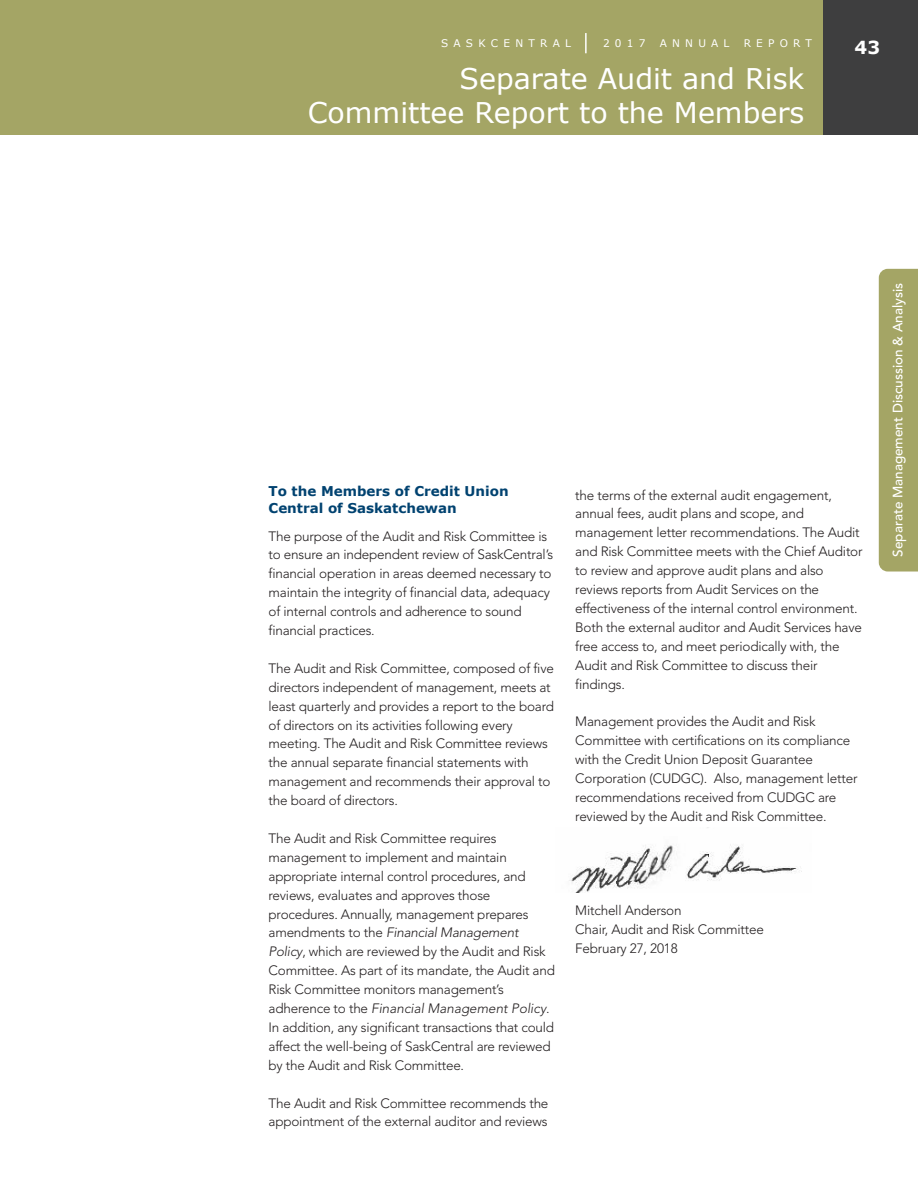
<style>
.page{position:relative;width:918px;height:1188px;background:#fff}
.page>*{position:absolute;margin:0;border:0;box-sizing:border-box;transform-origin:0 0}
.t1{font:28.5px/34.2px "Verdana";color:#fff;text-align:right}
.t2{font:700 18px "Verdana";color:#fff}
.t3{font:300 13.5px/18.9px "Avenir";letter-spacing:-.015em;color:#231f20}
.t4{font:700 13.5px/16.4px "Verdana";color:#004270}
.t5{font:500 13.5px "Avenir";color:#fff}
.t6{font:10.5px "Verdana";letter-spacing:.5em;color:#fff}
.s1{font-style:italic}
</style>
<div class="page">
<div style="left:0;top:0;width:824px;height:135px;background:#a4a565"></div>
<div style="left:824px;top:0;width:94px;height:135px;background:#3e3e3f"></div>
<hr style="left:585px;top:33px;width:2px;height:20px;background:#fff">
<img style="left:569px;top:844px;width:233px;height:49px">
<div style="left:879px;top:269px;width:39px;height:303px;background:#a4a565"></div>
<p class="t6" style="left:441px;top:37px;width:131px">SASKCENTRAL</p>
<p class="t6" style="left:603px;top:37px;width:44px">2017</p>
<p class="t6" style="left:660px;top:37px;width:71px">ANNUAL</p>
<p class="t6" style="left:744px;top:37px;width:70px">REPORT</p>
<h1 class="t1" style="left:308px;top:60px;width:498px">Separate Audit and Risk<br>Committee Report to the Members</h1>
<h2 class="t2" style="left:855px;top:36px;width:27px">43</h2>
<p class="t4" style="left:269px;top:483px;width:242px">To the Members of Credit Union<br>Central of Saskatchewan</p>
<p class="t3" style="left:269px;top:526px;width:286px">The purpose of the Audit and Risk Committee is to ensure an independent review of SaskCentral’s financial operation in areas deemed necessary to maintain the integrity of financial data, adequacy of internal controls and adherence to sound financial practices.</p>
<p class="t3" style="left:269px;top:659px;width:287px">The Audit and Risk Committee, composed of five directors independent of management, meets at least quarterly and provides a report to the board of directors on its activities following every meeting. The Audit and Risk Committee reviews the annual separate financial statements with management and recommends their approval to the board of directors.</p>
<p class="t3" style="left:269px;top:829px;width:288px">The Audit and Risk Committee requires management to implement and maintain appropriate internal control procedures, and reviews, evaluates and approves those procedures. Annually, management prepares amendments to the <span class="s1">Financial Management Policy</span>, which are reviewed by the Audit and Risk Committee. As part of its mandate, the Audit and Risk Committee monitors management’s adherence to the <span class="s1">Financial Management Policy</span>.<br>In addition, any significant transactions that could affect the well-being of SaskCentral are reviewed by the Audit and Risk Committee.</p>
<p class="t3" style="left:269px;top:1093px;width:281px">The Audit and Risk Committee recommends the appointment of the external auditor and reviews</p>
<p class="t3" style="left:575px;top:485px;width:289px">the terms of the external audit engagement, annual fees, audit plans and scope, and management letter recommendations. The Audit and Risk Committee meets with the Chief Auditor to review and approve audit plans and also reviews reports from Audit Services on the effectiveness of the internal control environment.<br>Both the external auditor and Audit Services have free access to, and meet periodically with, the Audit and Risk Committee to discuss their findings.</p>
<p class="t3" style="left:575px;top:712px;width:284px">Management provides the Audit and Risk Committee with certifications on its compliance with the Credit Union Deposit Guarantee Corporation (CUDGC). Also, management letter recommendations received from CUDGC are reviewed by the Audit and Risk Committee.</p>
<p class="t3" style="left:575px;top:901px;width:190px">Mitchell Anderson<br>Chair, Audit and Risk Committee<br>February 27, 2018</p>
<p class="t5" style="left:886px;top:557px;width:275px;rotate:-90deg">Separate Management Discussion &amp; Analysis</p>
</div>
